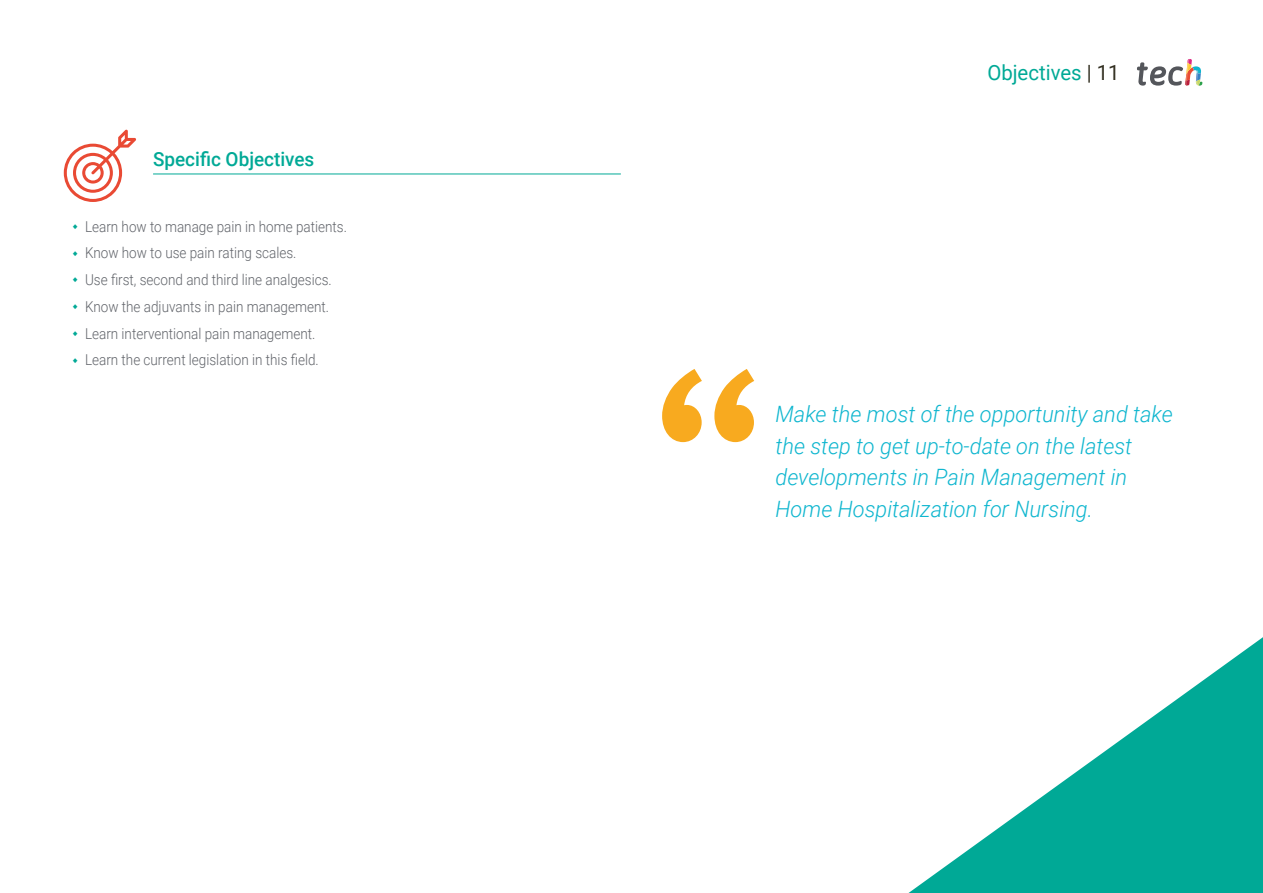
<style>
.page{position:relative;width:1263px;height:893px;background:#fff}
.page>*{position:absolute;margin:0;border:0;box-sizing:border-box;transform-origin:0 0}
.t1{font:italic 300 22.5px/31.5px "Roboto";color:#0fb6cf}
.t2{font:21px "Roboto";color:#00a996}
.t3{font:500 19.5px "Roboto";color:#00a996}
.t4{font:300 15px/26.7px "Roboto";color:#61646a;scale:.9 1}
.s1{color:#312e20}
</style>
<div class="page">
<hr style="left:153px;top:174px;width:468px;height:1px;background:#00a996">
<svg style="left:64px;top:130px;width:72px;height:72px"></svg>
<svg style="left:908px;top:637px;width:355px;height:256px"></svg>
<svg style="left:662px;top:369px;width:92px;height:73px"></svg>
<svg style="left:1137px;top:59px;width:65px;height:27px"></svg>
<h3 class="t3" style="left:153px;top:145px;width:163px">Specific Objectives</h3>
<p class="t4" style="left:85px;top:212px;width:292px">Learn how to manage pain in home patients.<br>Know how to use pain rating scales.<br>Use first, second and third line analgesics.<br>Know the adjuvants in pain management.<br>Learn interventional pain management.<br>Learn the current legislation in this field.</p>
<h2 class="t2" style="left:987px;top:57px;width:134px">Objectives <span class="s1">| 11</span></h2>
<h1 class="t1" style="left:775px;top:398px;width:399px">Make the most of the opportunity and take the step to get up-to-date on the latest developments in Pain Management in Home Hospitalization for Nursing.</h1>
</div>
